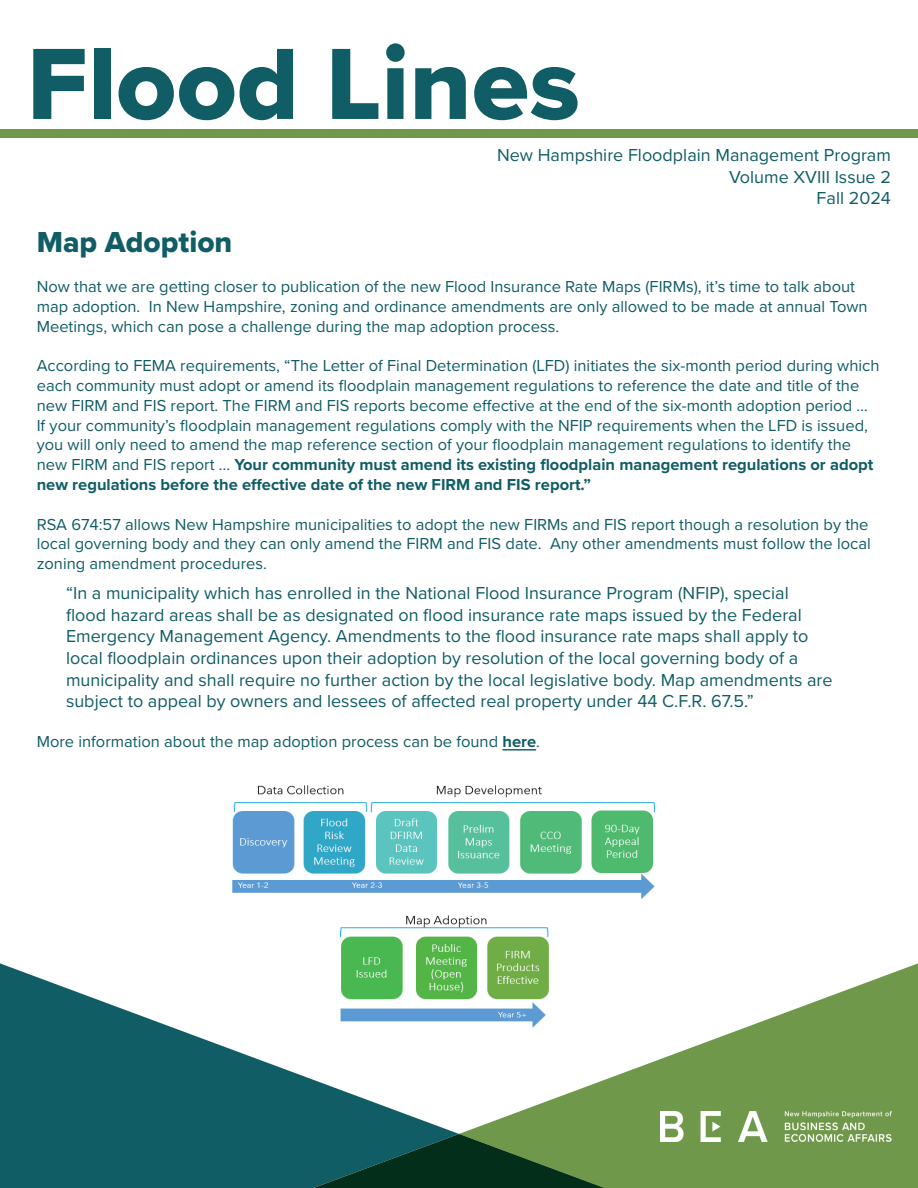
<style>
.page{position:relative;width:918px;height:1188px;background:#fff}
.page>*{position:absolute;margin:0;border:0;box-sizing:border-box;transform-origin:0 0}
.t1{font:105px "Proxima Nova Extrabld";color:#115d66}
.t2{font:30px "Proxima Nova Extrabld";color:#115d66}
.t3{font:18px/21.6px "Proxima Nova";color:#115d66;text-align:right}
.t4{font:16.5px/19.8px "Proxima Nova";color:#115d66}
.s1{font-weight:700}
</style>
<div class="page">
<svg style="left:0;top:963px;width:459px;height:225px;fill:#115d66"></svg>
<svg style="left:459px;top:963px;width:459px;height:225px;fill:#70984a"></svg>
<svg style="left:303px;top:1134px;width:312px;height:54px;background:#23573b"></svg>
<img style="left:661px;top:1111px;width:230px;height:30px">
<div style="left:0;top:129px;width:918px;height:9px;background:#70984a"></div>
<hr style="left:502px;top:749px;width:34px;height:2px;background:#115d66">
<img style="left:221px;top:785px;width:449px;height:259px">
<h1 class="t1" style="left:27px;top:6px;width:555px">Flood Lines</h1>
<p class="t3" style="left:497px;top:144px;width:395px">New Hampshire Floodplain Management Program<br>Volume XVIII Issue 2<br>Fall 2024</p>
<h2 class="t2" style="left:37px;top:220px;width:197px">Map Adoption</h2>
<p class="t4" style="left:37px;top:276px;width:832px">Now that we are getting closer to publication of the new Flood Insurance Rate Maps (FIRMs), it’s time to talk about map adoption. In New Hampshire, zoning and ordinance amendments are only allowed to be made at annual Town<br>Meetings, which can pose a challenge during the map adoption process.</p>
<p class="t4" style="left:37px;top:355px;width:844px">According to FEMA requirements, “The Letter of Final Determination (LFD) initiates the six-month period during which each community must adopt or amend its floodplain management regulations to reference the date and title of the new FIRM and FIS report. The FIRM and FIS reports become effective at the end of the six-month adoption period … If your community’s floodplain management regulations comply with the NFIP requirements when the LFD is issued, you will only need to amend the map reference section of your floodplain management regulations to identify the new FIRM and FIS report … <span class="s1">Your community must amend its existing floodplain management regulations or adopt new regulations before the effective date of the new FIRM and FIS report.”</span></p>
<p class="t4" style="left:37px;top:514px;width:836px">RSA 674:57 allows New Hampshire municipalities to adopt the new FIRMs and FIS report though a resolution by the local governing body and they can only amend the FIRM and FIS date. Any other amendments must follow the local zoning amendment procedures.</p>
<p class="t3" style="left:66px;top:582px;width:768px;text-align:left">“In a municipality which has enrolled in the National Flood Insurance Program (NFIP), special flood hazard areas shall be as designated on flood insurance rate maps issued by the Federal Emergency Management Agency. Amendments to the flood insurance rate maps shall apply to local floodplain ordinances upon their adoption by resolution of the local governing body of a municipality and shall require no further action by the local legislative body. Map amendments are subject to appeal by owners and lessees of affected real property under 44 C.F.R. 67.5.”</p>
<p class="t4" style="left:37px;top:731px;width:505px">More information about the map adoption process can be found <span class="s1">here</span>.</p>
</div>
